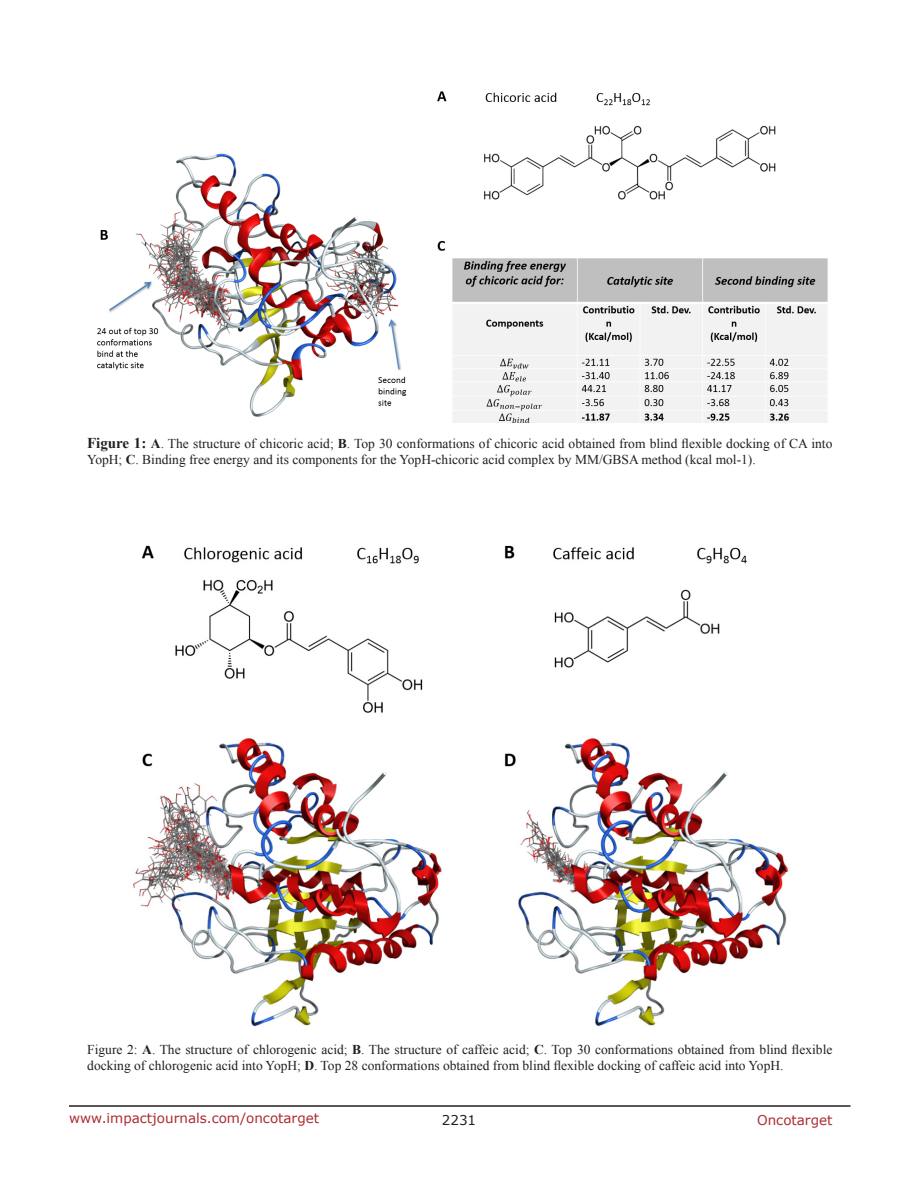
<style>
.page{position:relative;width:918px;height:1188px;background:#fff}
.page>*{position:absolute;margin:0;border:0;box-sizing:border-box;transform-origin:0 0}
.FigureText{font:13.5px/16.2px "Times New Roman";color:#221f22}
.t1{font:13.5px "Verdana";color:#ac2b31}
.t2{font:13.5px "Verdana";color:#221f22}
.s1{font-weight:700;font-size:15px}
.s2{font-weight:700}
</style>
<div class="page">
<hr style="left:69px;top:1105px;width:781px;height:2px;background:#231f20">
<img style="left:97px;top:91px;width:731px;height:332px">
<img style="left:133px;top:545px;width:656px;height:482px">
<p class="FigureText" style="left:87px;top:435px;width:747px"><span class="s1">Figure 1:</span> <span class="s2">A</span>. The structure of chicoric acid; <span class="s2">B</span>. Top 30 conformations of chicoric acid obtained from blind flexible docking of CA into<br>YopH; <span class="s2">C</span>. Binding free energy and its components for the YopH-chicoric acid complex by MM/GBSA method (kcal mol-1).</p>
<p class="FigureText" style="left:87px;top:1041px;width:747px">Figure 2: <span class="s2">A</span>. The structure of chlorogenic acid; <span class="s2">B</span>. The structure of caffeic acid; <span class="s2">C</span>. Top 30 conformations obtained from blind flexible docking of chlorogenic acid into YopH; <span class="s2">D</span>. Top 28 conformations obtained from blind flexible docking of caffeic acid into YopH.</p>
<p class="t1" style="left:69px;top:1109px;width:252px">www.impactjournals.com/oncotarget</p>
<p class="t2" style="left:442px;top:1111px;width:36px">2231</p>
<p class="t1" style="left:757px;top:1111px;width:77px">Oncotarget</p>
</div>
